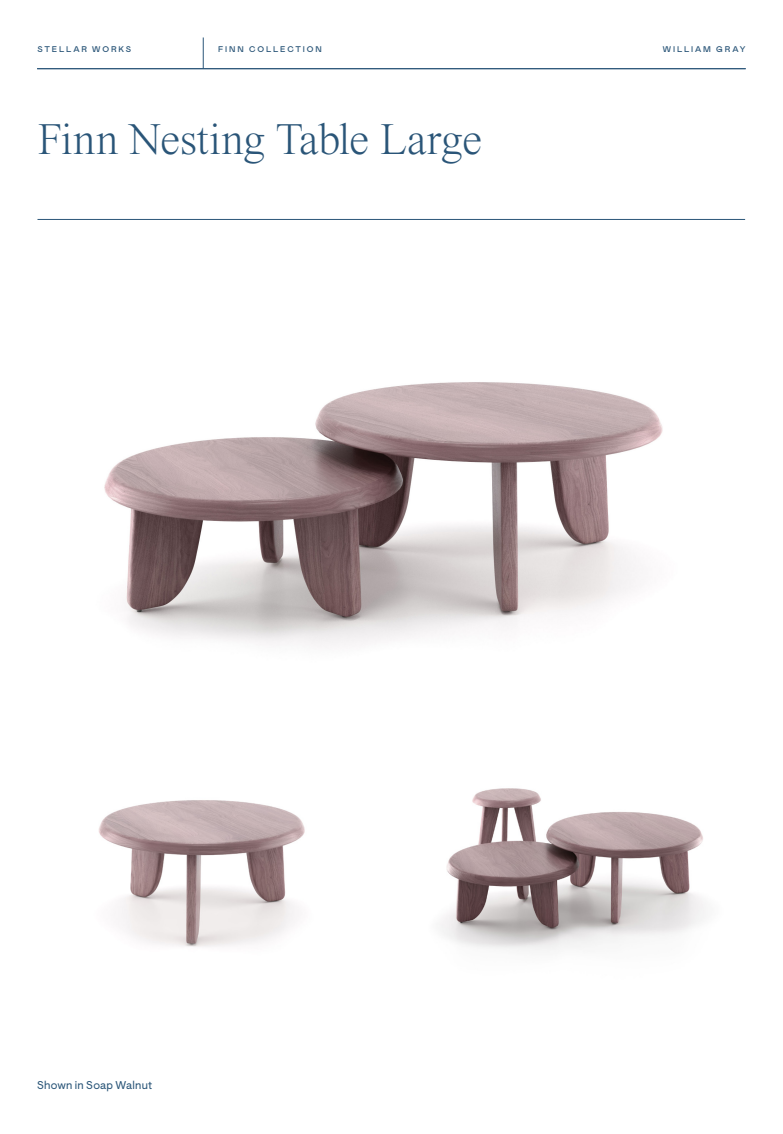
<style>
.page{position:relative;width:783px;height:1134px;background:#fff}
.page>*{position:absolute;margin:0;border:0;box-sizing:border-box;transform-origin:0 0}
.H2__Serif{font:300 45px "Times Now";letter-spacing:-.02em;color:#2a5578}
.Body__Sans_Serif{font:11.25px "Visuelt Pro";letter-spacing:.015em;color:#2a5578}
.t1{font:500 8.25px "Mabry Pro";letter-spacing:.22em;color:#2a5578}
</style>
<div class="page">
<img style="left:104px;top:382px;width:559px;height:264px">
<img style="left:99px;top:800px;width:206px;height:147px">
<img style="left:440px;top:788px;width:265px;height:162px">
<hr style="left:37px;top:68px;width:709px;height:1px;background:#2a5578">
<hr style="left:203px;top:37px;width:1px;height:32px;background:#2a5578">
<hr style="left:38px;top:219px;width:707px;height:1px;background:#2a5578">
<p class="t1" style="left:38px;top:43px;width:95px">STELLAR WORKS</p>
<p class="t1" style="left:218px;top:43px;width:14px">Finn</p>
<p class="t1" style="left:249px;top:43px;width:74px">COLLECTION</p>
<p class="t1" style="left:663px;top:43px;width:84px">WILLIAM GRAY</p>
<p class="H2__Serif" style="left:38px;top:114px;width:446px">Finn Nesting Table Large</p>
<p class="Body__Sans_Serif" style="left:37px;top:1079px;width:117px">Shown in Soap Walnut</p>
</div>
